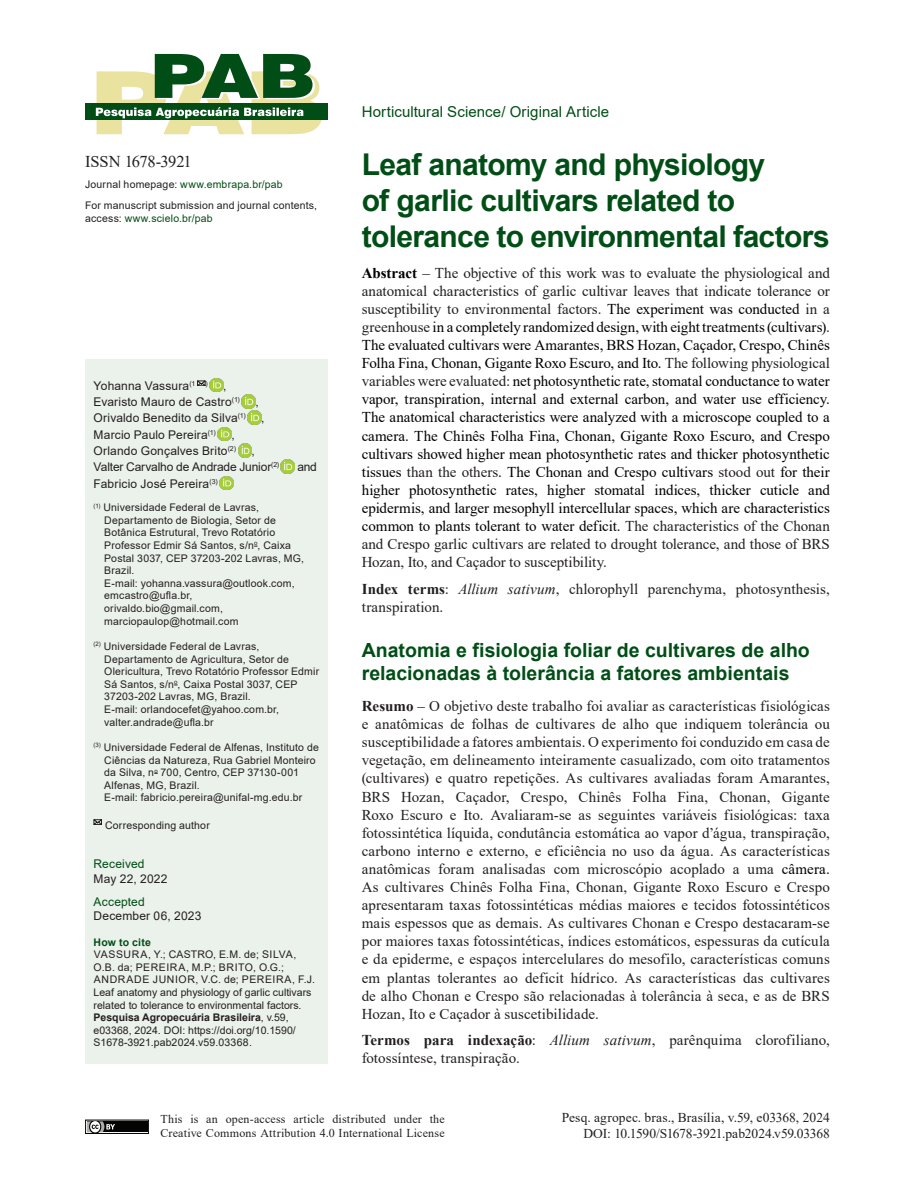
<style>
.page{position:relative;width:915px;height:1191px;background:#fff}
.page>*{position:absolute;margin:0;border:0;box-sizing:border-box;transform-origin:0 0}
.TÍTULO_DO_ARTIGO{font:700 30px/36.2px "Arial";letter-spacing:-.025em;color:#004e16}
.TÍTULO_DO_ABSTRACT{font:700 19.5px/23.5px "Arial";color:#004e16}
.ISSNe{font:16.5px "Times New Roman";letter-spacing:-.03em;color:#231f20}
.RESUMO_ABSTRACT{font:15px/18.1px "Times New Roman";letter-spacing:.005em;color:#231f20}
.RESUMO_ABSTRACT-2{font:15px/18.1px "Times New Roman";letter-spacing:-.005em;color:#000;text-align:justify}
.SEÇÃO_TIPO_DE_ARTIGO{font:15px "Arial";letter-spacing:.005em;color:#004e16}
.t1{font:13.5px/16.2px "Times New Roman";letter-spacing:.005em;color:#231f20;text-align:right}
.AUTORES{font:12px/16.4px "Arial";letter-spacing:.01em;color:#231f20}
.t2{font:12px/14.4px "Times New Roman";letter-spacing:.015em;color:#231f20}
.AUTORES-2{font:12px/16.4px "Arial";letter-spacing:-.015em;color:#231f20}
.ACEITE_DATA{font:12px "Arial";letter-spacing:.015em;color:#231f20}
.RECEBIDO_DATA{font:12px "Arial";letter-spacing:.015em;color:#231f20}
.RECEBIDO{font:12px "Arial";letter-spacing:.01em;color:#004e16}
.ACEITE{font:12px "Arial";letter-spacing:.01em;color:#004e16}
.NOTAS_AUTORES{font:10.5px/12.6px "Arial";letter-spacing:.015em;color:#231f20}
.HOW_TO_CITE_TEXTO{font:10.5px/12.6px "Arial";color:#231f20}
.ENDERECO_ELETRONICO{font:10.5px/12.6px "Arial";letter-spacing:.015em;color:#231f20}
.ENDERECO_ELETRONICO-2{font:10.5px "Arial";letter-spacing:.015em;color:#004e16}
.AUTOR_CORRESP{font:10.5px "Arial";letter-spacing:.015em;color:#231f20}
.HOW_TO_CITE{font:700 10.5px "Arial";letter-spacing:.02em;color:#004e16}
.AUTORES-3{font:6.9px "Arial";color:#231f20}
.s1{color:#231f20}
.s2{color:#004e16}
.s3{font-weight:700}
.s4{font-style:italic}
.s5{color:#000}
</style>
<div class="page">
<div style="left:85px;top:1119px;width:64px;height:15px;border:1px solid #040503"></div>
<div style="left:87px;top:1121px;width:60px;height:11px;background:#040503"></div>
<svg style="left:85px;top:1119px;width:30px;height:15px"></svg>
<div style="left:85px;top:104px;width:242px;height:16px;background:#004e16"></div>
<svg style="left:96px;top:54px;width:226px;height:80px"></svg>
<div style="left:85px;top:359px;width:242px;height:704px;background:#ebf1eb"></div>
<svg style="left:197px;top:380px;width:8px;height:6px"></svg>
<img style="left:209px;top:378px;width:14px;height:14px">
<img style="left:242px;top:394px;width:13px;height:14px">
<img style="left:247px;top:411px;width:14px;height:13px">
<img style="left:218px;top:427px;width:13px;height:14px">
<img style="left:238px;top:443px;width:13px;height:14px">
<svg style="left:281px;top:460px;width:13px;height:13px"></svg>
<svg style="left:220px;top:476px;width:13px;height:13px"></svg>
<svg style="left:94px;top:819px;width:8px;height:5px"></svg>
<p class="ISSNe" style="left:85px;top:150px;width:108px">ISSN 1678-3921</p>
<p class="ENDERECO_ELETRONICO-2" style="left:85px;top:177px;width:199px"><span class="s1">Journal homepage:</span> www.embrapa.br/pab</p>
<p class="ENDERECO_ELETRONICO" style="left:85px;top:199px;width:233px">For manuscript submission and journal contents, access: <span class="s2">www.scielo.br/pab</span></p>
<p class="AUTORES" style="left:94px;top:377px;width:103px">Yohanna Vassura<sup>(1</sup></p>
<p class="AUTORES-3" style="left:205px;top:378px;width:4px">)</p>
<p class="AUTORES" style="left:94px;top:377px;width:148px;text-indent:129px">,<br>Evaristo Mauro de Castro<sup>(1)</sup></p>
<p class="AUTORES" style="left:94px;top:410px;width:154px">Orivaldo Benedito da Silva<sup>(1)</sup></p>
<p class="AUTORES" style="left:255px;top:393px;width:5px">,</p>
<p class="AUTORES" style="left:261px;top:410px;width:5px">,</p>
<p class="AUTORES" style="left:94px;top:426px;width:124px">Marcio Paulo Pereira<sup>(1)</sup></p>
<p class="AUTORES" style="left:94px;top:426px;width:144px;text-align:right">,<br>Orlando Gonçalves Brito<sup>(2)</sup></p>
<p class="AUTORES-2" style="left:94px;top:442px;width:187px;text-indent:158px">,<br>Valter Carvalho de Andrade Junior<sup>(2)</sup></p>
<p class="AUTORES" style="left:297px;top:459px;width:21px">and</p>
<p class="AUTORES" style="left:94px;top:475px;width:126px">Fabricio José Pereira<sup>(3)</sup></p>
<p class="NOTAS_AUTORES" style="left:104px;top:501px;width:201px;text-indent:-11px"><sup>(1)</sup> Universidade Federal de Lavras,<br>Departamento de Biologia, Setor de<br>Botânica Estrutural, Trevo Rotatório<br>Professor Edmir Sá Santos, s/n<sup>o</sup>, Caixa<br>Postal 3037, CEP 37203-202 Lavras, MG,<br>Brazil.<br>E-mail: yohanna.vassura@outlook.com, emcastro@ufla.br, orivaldo.bio@gmail.com, marciopaulop@hotmail.com</p>
<p class="NOTAS_AUTORES" style="left:104px;top:640px;width:216px;text-indent:-11px"><sup>(2)</sup> Universidade Federal de Lavras, Departamento de Agricultura, Setor de Olericultura, Trevo Rotatório Professor Edmir Sá Santos, s/n<sup>o</sup>, Caixa Postal 3037, CEP 37203-202 Lavras, MG, Brazil.<br>E-mail: orlandocefet@yahoo.com.br, valter.andrade@ufla.br</p>
<p class="NOTAS_AUTORES" style="left:104px;top:741px;width:216px;text-indent:-11px"><sup>(3)</sup> Universidade Federal de Alfenas, Instituto de Ciências da Natureza, Rua Gabriel Monteiro da Silva, n<sup>o</sup> 700, Centro, CEP 37130-001<br>Alfenas, MG, Brazil.<br>E-mail: fabricio.pereira@unifal-mg.edu.br</p>
<p class="AUTOR_CORRESP" style="left:105px;top:817px;width:106px">Corresponding author</p>
<p class="RECEBIDO" style="left:94px;top:856px;width:52px">Received</p>
<p class="RECEBIDO_DATA" style="left:94px;top:870px;width:75px">May 22, 2022</p>
<p class="ACEITE" style="left:94px;top:893px;width:53px">Accepted</p>
<p class="ACEITE_DATA" style="left:94px;top:907px;width:109px">December 06, 2023</p>
<p class="HOW_TO_CITE" style="left:94px;top:934px;width:59px">How to cite</p>
<p class="HOW_TO_CITE_TEXTO" style="left:94px;top:948px;width:223px">VASSURA, Y.; CASTRO, E.M. de; SILVA, O.B. da; PEREIRA, M.P.; BRITO, O.G.; ANDRADE JUNIOR, V.C. de; PEREIRA, F.J.<br>Leaf anatomy and physiology of garlic cultivars related to tolerance to environmental factors.<br><span class="s3">Pesquisa Agropecuária Brasileira</span>, v.59, e03368, 2024. DOI: https://doi.org/10.1590/ S1678-3921.pab2024.v59.03368.</p>
<p class="SEÇÃO_TIPO_DE_ARTIGO" style="left:361px;top:102px;width:249px">Horticultural Science/ Original Article</p>
<p class="TÍTULO_DO_ARTIGO" style="left:361px;top:146px;width:469px">Leaf anatomy and physiology<br>of garlic cultivars related to tolerance to environmental factors</p>
<p class="RESUMO_ABSTRACT-2" style="left:361px;top:263px;width:469px"><span class="s3">Abstract</span> <span class="s1">‒ The objective of this work was to evaluate the physiological and anatomical characteristics of garlic cultivar leaves that indicate tolerance or susceptibility to environmental factors.</span> The experiment was conducted <span class="s1">in a greenhouse</span> in a completely randomized design, with eight treatments (cultivars)<span class="s1">.<br></span>The evaluated cultivars were Amarantes, BRS Hozan, Caçador, Crespo, Chinês Folha Fina, Chonan, Gigante Roxo Escuro, and Ito. <span class="s1">The following physiological variables were evaluated:</span> net photosynthetic rate, stomatal conductance to water vapor, transpiration, internal and external carbon, and water use efficiency.<br>The anatomical characteristics were analyzed with a microscope coupled to a camera. The Chinês Folha Fina, Chonan, Gigante Roxo Escuro, and Crespo cultivars showed higher mean photosynthetic rates and thicker photosynthetic tissues <span class="s1">than the others</span>. The Chonan and Crespo cultivars <span class="s1">stood out</span> for their higher photosynthetic rates, higher stomatal indices, thicker cuticle and epidermis, and larger mesophyll intercellular spaces, which are characteristics common to plants tolerant to water deficit. <span class="s1">The characteristics of the Chonan and Crespo garlic cultivars are related to drought tolerance, and those of BRS Hozan, Ito, and Caçador to susceptibility.</span></p>
<p class="RESUMO_ABSTRACT" style="left:361px;top:579px;width:469px"><span class="s3">Index terms</span>: <span class="s4">Allium sativum</span>, chlorophyll parenchyma, photosynthesis, transpiration.</p>
<p class="TÍTULO_DO_ABSTRACT" style="left:361px;top:638px;width:449px">Anatomia e fisiologia foliar de cultivares de alho relacionadas à tolerância a fatores ambientais</p>
<p class="RESUMO_ABSTRACT" style="left:361px;top:696px;width:469px;text-align:justify"><span class="s3">Resumo</span> ‒ O objetivo deste trabalho foi avaliar as características fisiológicas e anatômicas de folhas de cultivares de alho que indiquem tolerância ou susceptibilidade a fatores ambientais. O experimento foi conduzido em casa de vegetação, em delineamento inteiramente casualizado, com oito tratamentos (cultivares) e quatro repetições. As cultivares avaliadas foram Amarantes, BRS Hozan, Caçador, Crespo, Chinês Folha Fina, Chonan, Gigante Roxo Escuro e Ito. Avaliaram-se as seguintes variáveis fisiológicas: taxa fotossintética líquida, condutância estomática ao vapor d’água, transpiração, carbono interno e externo, e eficiência no uso da água. As características anatômicas foram analisadas com microscópio acoplado a uma <span class="s5">câmera.<br></span>As cultivares Chinês Folha Fina, Chonan, Gigante Roxo Escuro e Crespo apresentaram taxas fotossintéticas médias maiores e tecidos fotossintéticos mais espessos que as demais. As cultivares Chonan e Crespo destacaram-se por maiores taxas fotossintéticas, índices estomáticos, espessuras da cutícula e da epiderme, e espaços intercelulares do mesofilo, características comuns em plantas tolerantes ao deficit hídrico. As características das cultivares de alho Chonan e Crespo são relacionadas à tolerância à seca, e as de BRS Hozan, Ito e Caçador à suscetibilidade.</p>
<p class="RESUMO_ABSTRACT" style="left:361px;top:1030px;width:469px"><span class="s3">Termos para indexação</span>: <span class="s4">Allium sativum</span>, parênquima clorofiliano, fotossíntese, transpiração.</p>
<p class="t2" style="left:160px;top:1111px;width:286px">This is an open-access article distributed under the<br>Creative Commons Attribution 4.0 International License</p>
<p class="t1" style="left:561px;top:1109px;width:269px">Pesq. agropec. bras., Brasília, v.59, e03368, 2024<br>DOI: 10.1590/S1678-3921.pab2024.v59.03368</p>
</div>
